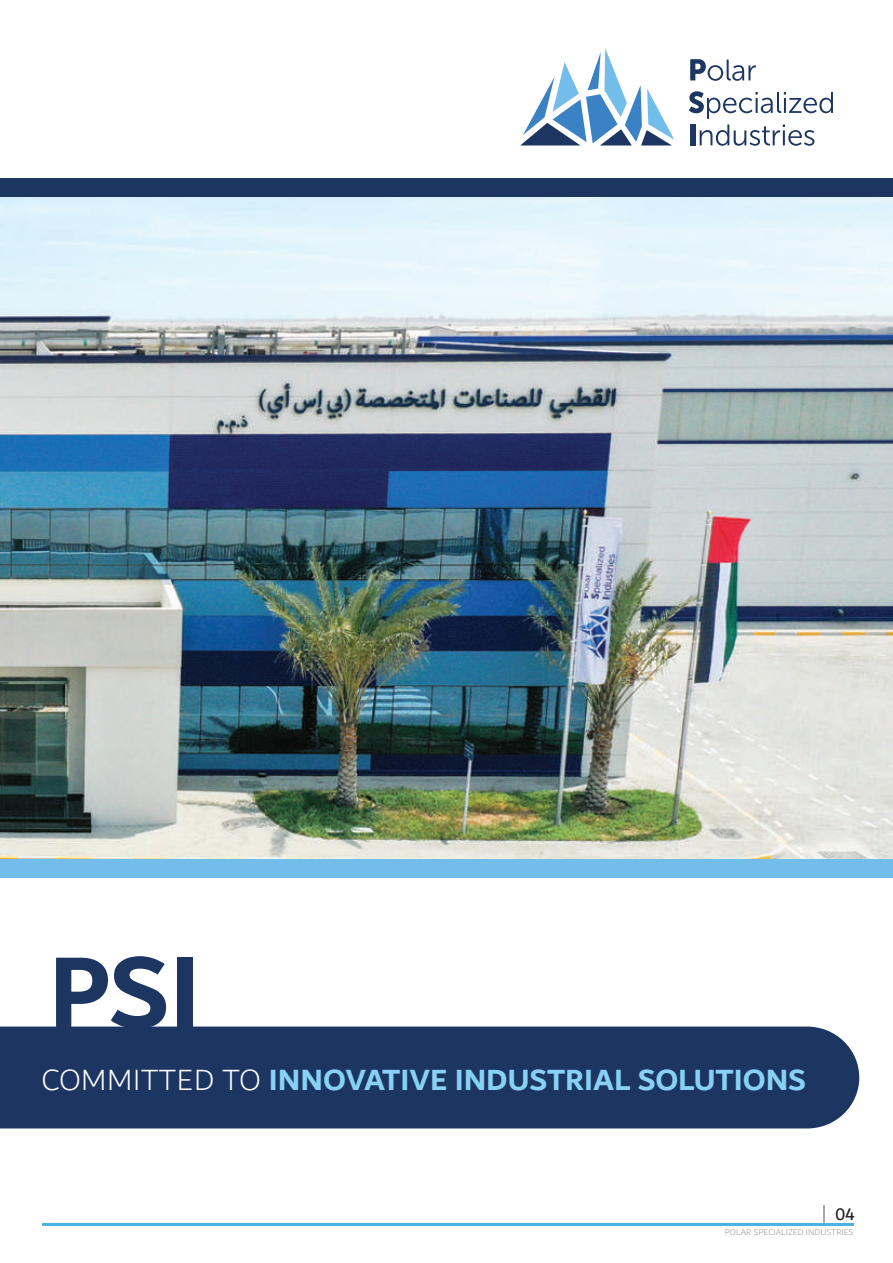
<style>
.page{position:relative;width:893px;height:1263px;background:#fff}
.page>*{position:absolute;margin:0;border:0;box-sizing:border-box;transform-origin:0 0}
.t1{font:700 107.25px "Dubai";color:#1d3561}
.t2{font:700 31.5px "Dubai";color:#87d2f4}
.t3{font:18px "Dubai";color:#231f20}
.t4{font:300 9px "Dubai";color:#939598}
.s1{font-weight:300;color:#fff}
</style>
<div class="page">
<img style="left:0;top:197px;width:893px;height:663px">
<div style="left:0;top:1026px;width:859px;height:102px;background:#1d3561"></div>
<svg style="left:521px;top:48px;width:153px;height:97px"></svg>
<svg style="left:690px;top:59px;width:66px;height:22px"></svg>
<svg style="left:689px;top:91px;width:144px;height:55px"></svg>
<svg style="left:823px;top:1205px;width:2px;height:17px"></svg>
<hr style="left:42px;top:1223px;width:811px;height:3px;background:#4eb1e4">
<div style="left:0;top:860px;width:893px;height:18px;background:#72bde9"></div>
<div style="left:0;top:179px;width:893px;height:18px;background:#1d3561"></div>
<h1 class="t1" style="left:48px;top:927px;width:153px">PSI</h1>
<p class="t2" style="left:42px;top:1061px;width:766px"><span class="s1">COMMITTED TO</span> INNOVATIVE INDUSTRIAL SOLUTIONS</p>
<p class="t3" style="left:835px;top:1203px;width:21px">04</p>
<p class="t4" style="left:725px;top:1225px;width:130px">POLAR SPECIALIZED INDUSTRIES</p>
</div>
